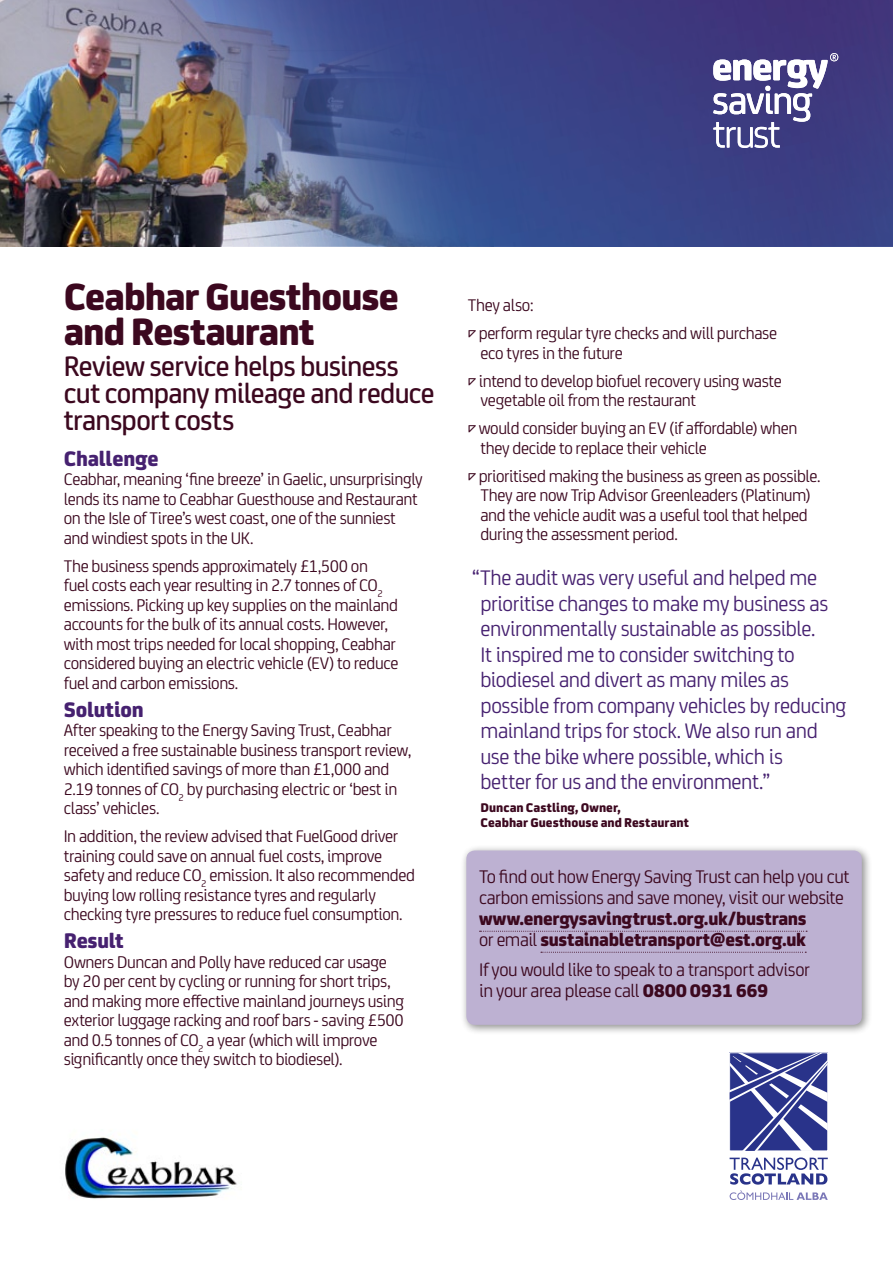
<style>
.page{position:relative;width:893px;height:1263px;background:#fff}
.page>*{position:absolute;margin:0;border:0;box-sizing:border-box;transform-origin:0 0}
.t1{font:700 40.5px/34.5px "Energy Saving Sans";letter-spacing:-.02em;color:#3c081f}
.t2{font:500 30px/27px "Energy Saving Sans";letter-spacing:-.025em;color:#3c081f}
.t3{font:22.5px/25.5px "Energy Saving Sans";letter-spacing:-.02em;color:#462170}
.t4{font:700 22.5px "Energy Saving Sans";letter-spacing:-.01em;color:#462170}
.t5{font:19.5px/21px "Energy Saving Sans";letter-spacing:-.025em;color:#3c081f}
.t6{font:700 19.5px/21px "Energy Saving Sans";letter-spacing:-.02em;color:#3c081f}
.t7{font:18px/19.5px "Energy Saving Sans";letter-spacing:-.02em;color:#3c081f}
.t8{font:700 13.5px/15px "Energy Saving Sans";letter-spacing:.005em;color:#3c081f}
.s1{font-weight:400}
.s2{font-weight:700}
</style>
<div class="page">
<img style="left:0;top:0;width:29px;height:247px">
<img style="left:29px;top:0;width:864px;height:247px">
<svg style="left:713px;top:53px;width:125px;height:95px"></svg>
<svg style="left:730px;top:1053px;width:98px;height:98px;background:#565ea2"></svg>
<svg style="left:730px;top:1157px;width:98px;height:27px"></svg>
<svg style="left:730px;top:1190px;width:98px;height:10px"></svg>
<img style="left:65px;top:1134px;width:172px;height:65px">
<div style="left:461px;top:845px;width:411px;height:190px;background:#000;opacity:.45"></div>
<div style="left:466px;top:850px;width:396px;height:175px;background:#bdb1d2;border-radius:9px"></div>
<svg style="left:480px;top:931px;width:327px;height:1px"></svg>
<svg style="left:541px;top:952px;width:265px;height:1px"></svg>
<h1 class="t1" style="left:64px;top:277px;width:337px">Ceabhar Guesthouse and Restaurant</h1>
<h2 class="t2" style="left:64px;top:351px;width:372px">Review service helps business cut company mileage and reduce transport costs</h2>
<p class="t4" style="left:64px;top:440px;width:96px">Challenge</p>
<p class="t7" style="left:64px;top:468px;width:361px">Ceabhar, meaning ‘fine breeze’ in Gaelic, unsurprisingly lends its name to Ceabhar Guesthouse and Restaurant on the Isle of Tiree’s west coast, one of the sunniest and windiest spots in the UK.</p>
<p class="t7" style="left:64px;top:555px;width:336px">The business spends approximately £1,500 on<br>fuel costs each year resulting in 2.7 tonnes of CO<sub>2 </sub>emissions. Picking up key supplies on the mainland accounts for the bulk of its annual costs. However, with most trips needed for local shopping, Ceabhar considered buying an electric vehicle (EV) to reduce fuel and carbon emissions.</p>
<p class="t4" style="left:64px;top:691px;width:81px">Solution</p>
<p class="t7" style="left:64px;top:719px;width:349px">After speaking to the Energy Saving Trust, Ceabhar received a free sustainable business transport review, which identified savings of more than £1,000 and 2.19 tonnes of CO<sub>2</sub> by purchasing electric or ‘best in class’ vehicles.</p>
<p class="t7" style="left:64px;top:825px;width:353px">In addition, the review advised that FuelGood driver training could save on annual fuel costs, improve safety and reduce CO<sub>2</sub> emission. It also recommended buying low rolling resistance tyres and regularly checking tyre pressures to reduce fuel consumption.</p>
<p class="t4" style="left:64px;top:923px;width:62px">Result</p>
<p class="t7" style="left:64px;top:951px;width:342px">Owners Duncan and Polly have reduced car usage by 20 per cent by cycling or running for short trips, and making more effective mainland journeys using exterior luggage racking and roof bars - saving £500 and 0.5 tonnes of CO<sub>2</sub> a year (which will improve significantly once they switch to biodiesel).</p>
<p class="t7" style="left:468px;top:294px;width:68px">They also:</p>
<p class="t7" style="left:480px;top:322px;width:298px;text-indent:-13px">• perform regular tyre checks and will purchase eco tyres in the future</p>
<p class="t7" style="left:480px;top:370px;width:303px;text-indent:-13px">• intend to develop biofuel recovery using waste vegetable oil from the restaurant</p>
<p class="t7" style="left:480px;top:417px;width:318px;text-indent:-13px">• would consider buying an EV (if affordable) when they decide to replace their vehicle</p>
<p class="t7" style="left:480px;top:465px;width:342px;text-indent:-13px">• prioritised making the business as green as possible.<br>They are now Trip Advisor Greenleaders (Platinum) and the vehicle audit was a useful tool that helped during the assessment period.</p>
<p class="t3" style="left:480px;top:564px;width:368px;text-indent:-9px">“The audit was very useful and helped me prioritise changes to make my business as environmentally sustainable as possible.<br>It inspired me to consider switching to biodiesel and divert as many miles as possible from company vehicles by reducing mainland trips for stock. We also run and use the bike where possible, which is<br>better for us and the environment.”</p>
<p class="t8" style="left:480px;top:799px;width:210px">Duncan Castling, Owner,<br>Ceabhar Guesthouse and Restaurant</p>
<p class="t5" style="left:479px;top:865px;width:372px">To find out how Energy Saving Trust can help you cut carbon emissions and save money, visit our website</p>
<p class="t6" style="left:479px;top:907px;width:329px">www.energysavingtrust.org.uk/bustrans <span class="s1">or email</span> sustainabletransport@est.org.uk</p>
<p class="t5" style="left:479px;top:957px;width:332px">If you would like to speak to a transport advisor in your area please call <span class="s2">0800 0931 669</span></p>
</div>
